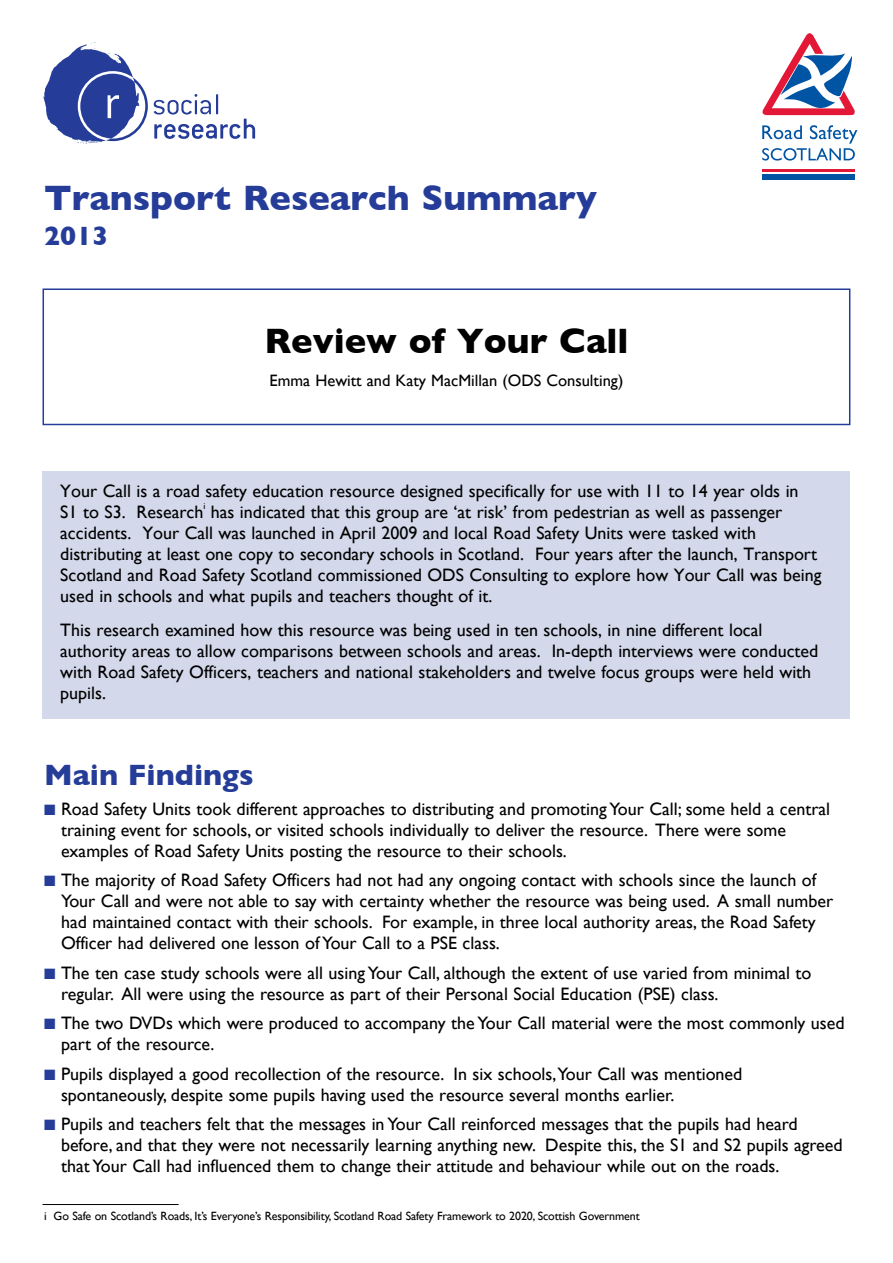
<style>
.page{position:relative;width:893px;height:1263px;background:#fff}
.page>*{position:absolute;margin:0;border:0;box-sizing:border-box;transform-origin:0 0}
.t1{font:700 36px "Gill Sans";color:#253d98}
.t2{font:700 36px "Gill Sans";color:#000}
.t3{font:700 30px "Gill Sans";color:#253d98}
.t4{font:700 27px "Gill Sans";color:#253d98}
.t5{font:18px/21px "Gill Sans";color:#000}
.t6{font:16.5px "Gill Sans";color:#000}
.t7{font:12px "Gill Sans";letter-spacing:-.01em;color:#000}
.t8{font:9px "Gill Sans";color:#000}
.s1{color:#253d98}
</style>
<div class="page">
<div style="left:43px;top:288px;width:807px;height:137px;border:2px solid #253d98"></div>
<svg style="left:43px;top:43px;width:105px;height:101px"></svg>
<svg style="left:154px;top:94px;width:101px;height:45px"></svg>
<div style="left:43px;top:471px;width:807px;height:248px;background:#d3d8ea"></div>
<svg style="left:762px;top:125px;width:95px;height:36px"></svg>
<hr style="left:762px;top:170px;width:93px;height:2px;background:#e31837">
<div style="left:762px;top:174px;width:93px;height:6px;background:#0054a4"></div>
<svg style="left:762px;top:33px;width:93px;height:82px"></svg>
<hr style="left:43px;top:1204px;width:136px;height:1px;background:#000">
<h1 class="t1" style="left:44px;top:177px;width:554px">Transport Research Summary</h1>
<h3 class="t4" style="left:44px;top:220px;width:66px">2013</h3>
<h1 class="t2" style="left:264px;top:320px;width:366px">Review of Your Call</h1>
<p class="t6" style="left:270px;top:370px;width:355px">Emma Hewitt and Katy MacMillan (ODS Consulting)</p>
<p class="t5" style="left:60px;top:480px;width:740px">Your Call is a road safety education resource designed specifically for use with 11 to 14 year olds in<br>S1 to S3. Research has indicated that this group are ‘at risk’ from pedestrian as well as passenger</p>
<p class="t8" style="left:203px;top:501px;width:3px">i</p>
<p class="t5" style="left:60px;top:522px;width:763px">accidents. Your Call was launched in April 2009 and local Road Safety Units were tasked with distributing at least one copy to secondary schools in Scotland. Four years after the launch, Transport Scotland and Road Safety Scotland commissioned ODS Consulting to explore how Your Call was being used in schools and what pupils and teachers thought of it.</p>
<p class="t5" style="left:60px;top:619px;width:760px">This research examined how this resource was being used in ten schools, in nine different local authority areas to allow comparisons between schools and areas. In-depth interviews were conducted with Road Safety Officers, teachers and national stakeholders and twelve focus groups were held with pupils.</p>
<h2 class="t3" style="left:44px;top:758px;width:211px">Main Findings</h2>
<p class="t5" style="left:61px;top:798px;width:771px;text-indent:-17px"><span class="s1">■</span> Road Safety Units took different approaches to distributing and promoting Your Call; some held a central training event for schools, or visited schools individually to deliver the resource. There were some examples of Road Safety Units posting the resource to their schools.</p>
<p class="t5" style="left:61px;top:870px;width:774px;text-indent:-17px"><span class="s1">■</span> The majority of Road Safety Officers had not had any ongoing contact with schools since the launch of Your Call and were not able to say with certainty whether the resource was being used. A small number had maintained contact with their schools. For example, in three local authority areas, the Road Safety Officer had delivered one lesson of Your Call to a PSE class.</p>
<p class="t5" style="left:61px;top:962px;width:752px;text-indent:-17px"><span class="s1">■</span> The ten case study schools were all using Your Call, although the extent of use varied from minimal to regular. All were using the resource as part of their Personal Social Education (PSE) class.</p>
<p class="t5" style="left:61px;top:1013px;width:785px;text-indent:-17px"><span class="s1">■</span> The two DVDs which were produced to accompany the Your Call material were the most commonly used part of the resource.</p>
<p class="t5" style="left:61px;top:1063px;width:683px;text-indent:-17px"><span class="s1">■</span> Pupils displayed a good recollection of the resource. In six schools,Your Call was mentioned spontaneously, despite some pupils having used the resource several months earlier.</p>
<p class="t5" style="left:61px;top:1114px;width:783px;text-indent:-17px"><span class="s1">■</span> Pupils and teachers felt that the messages in Your Call reinforced messages that the pupils had heard before, and that they were not necessarily learning anything new. Despite this, the S1 and S2 pupils agreed that Your Call had influenced them to change their attitude and behaviour while out on the roads.</p>
<p class="t7" style="left:44px;top:1209px;width:597px">i Go Safe on Scotland’s Roads, It’s Everyone’s Responsibility, Scotland Road Safety Framework to 2020, Scottish Government</p>
</div>
